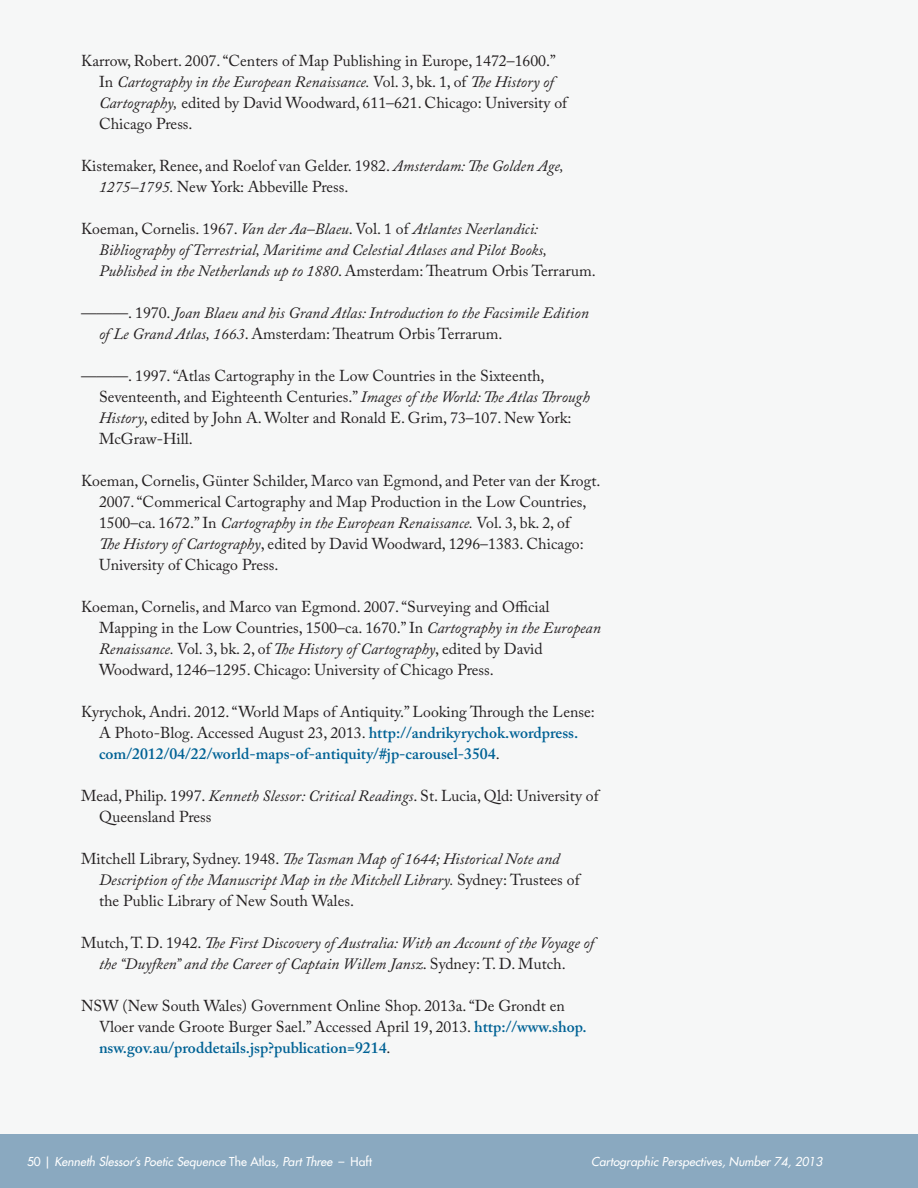
<style>
.page{position:relative;width:918px;height:1188px;background:#fff}
.page>*{position:absolute;margin:0;border:0;box-sizing:border-box;transform-origin:0 0}
.References_Less_Grep{font:15.75px/21px "Adobe Caslon Pro";color:#231f20}
.References_Less_Grep-2{font:italic 15.75px/21px "Adobe Caslon Pro";color:#231f20}
.t1{font:italic 500 12px "Futura Std";color:#fff}
.s1{font-style:italic}
.s2{font-style:normal}
.s3{font-weight:600;color:#006295}
</style>
<div class="page">
<div style="left:0;top:1134px;width:918px;height:54px;background:#8aa9c0"></div>
<div style="left:0;top:0;width:918px;height:1134px;background:#f6f7f7"></div>
<p class="References_Less_Grep" style="left:99px;top:50px;width:470px;text-indent:-18px">Karrow, Robert. 2007. “Centers of Map Publishing in Europe, 1472–1600.” In <span class="s1">Cartography in the European Renaissance.</span> Vol. 3, bk. 1, of <span class="s1">The History of Cartography,</span> edited by David Woodward, 611–621. Chicago: University of Chicago Press.</p>
<p class="References_Less_Grep" style="left:99px;top:155px;width:466px;text-indent:-18px">Kistemaker, Renee, and Roelof van Gelder. 1982. <span class="s1">Amsterdam: The Golden Age,<br>1275–1795.</span> New York: Abbeville Press.</p>
<p class="References_Less_Grep-2" style="left:99px;top:218px;width:498px;text-indent:-18px"><span class="s2">Koeman, Cornelis. 1967.</span> Van der Aa–Blaeu<span class="s2">. Vol. 1 of</span> Atlantes Neerlandici:<br>Bibliography of Terrestrial, Maritime and Celestial Atlases and Pilot Books,<br>Published in the Netherlands up to 1880<span class="s2">. Amsterdam: Theatrum Orbis Terrarum.</span></p>
<p class="References_Less_Grep-2" style="left:99px;top:302px;width:491px;text-indent:-18px"><span class="s2">———. 1970.</span> Joan Blaeu and his Grand Atlas: Introduction to the Facsimile Edition of Le Grand Atlas, 1663<span class="s2">. Amsterdam: Theatrum Orbis Terrarum.</span></p>
<p class="References_Less_Grep" style="left:99px;top:365px;width:492px;text-indent:-18px">———. 1997. “Atlas Cartography in the Low Countries in the Sixteenth, Seventeenth, and Eighteenth Centuries.” <span class="s1">Images of the World: The Atlas Through History</span>, edited by John A. Wolter and Ronald E. Grim, 73–107. New York:<br>McGraw-Hill.</p>
<p class="References_Less_Grep" style="left:99px;top:470px;width:503px;text-indent:-18px">Koeman, Cornelis, Günter Schilder, Marco van Egmond, and Peter van der Krogt.<br>2007. “Commerical Cartography and Map Production in the Low Countries, 1500–ca. 1672.” In <span class="s1">Cartography in the European Renaissance.</span> Vol. 3, bk. 2, of<br><span class="s1">The History of Cartography</span>, edited by David Woodward, 1296–1383. Chicago:<br>University of Chicago Press.</p>
<p class="References_Less_Grep" style="left:99px;top:596px;width:503px;text-indent:-18px">Koeman, Cornelis, and Marco van Egmond. 2007. “Surveying and Official Mapping in the Low Countries, 1500–ca. 1670.” In <span class="s1">Cartography in the European Renaissance.</span> Vol. 3, bk. 2, of <span class="s1">The History of Cartography</span>, edited by David Woodward, 1246–1295. Chicago: University of Chicago Press.</p>
<p class="References_Less_Grep" style="left:99px;top:701px;width:497px;text-indent:-18px">Kyrychok, Andri. 2012. “World Maps of Antiquity.” Looking Through the Lense:<br>A Photo-Blog. Accessed August 23, 2013. <span class="s3">http://andrikyrychok.wordpress. com/2012/04/22/world-maps-of-antiquity/#jp-carousel-3504</span>.</p>
<p class="References_Less_Grep" style="left:99px;top:785px;width:501px;text-indent:-18px">Mead, Philip. 1997. <span class="s1">Kenneth Slessor: Critical Readings</span>. St. Lucia, Qld: University of<br>Queensland Press</p>
<p class="References_Less_Grep-2" style="left:99px;top:848px;width:482px;text-indent:-18px"><span class="s2">Mitchell Library, Sydney. 1948.</span> The Tasman Map of 1644; Historical Note and<br>Description of the Manuscript Map in the Mitchell Library. <span class="s2">Sydney: Trustees of the Public Library of New South Wales.</span></p>
<p class="References_Less_Grep-2" style="left:99px;top:932px;width:497px;text-indent:-18px"><span class="s2">Mutch, T. D. 1942.</span> The First Discovery of Australia: With an Account of the Voyage of the “Duyfken” and the Career of Captain Willem Jansz<span class="s2">. Sydney: T. D. Mutch.</span></p>
<p class="References_Less_Grep" style="left:99px;top:995px;width:489px;text-indent:-18px">NSW (New South Wales) Government Online Shop. 2013a. “De Grondt en<br>Vloer vande Groote Burger Sael.” Accessed April 19, 2013. <span class="s3">http://www.shop. nsw.gov.au/proddetails.jsp?publication=9214</span>.</p>
<p class="t1" style="left:27px;top:1154px;width:346px"><span class="s2">50 |</span> Kenneth Slessor’s Poetic Sequence <span class="s2">The Atlas</span>, Part Three <span class="s2">– Haft</span></p>
<p class="t1" style="left:591px;top:1154px;width:233px">Cartographic Perspectives, Number 74, 2013</p>
</div>
